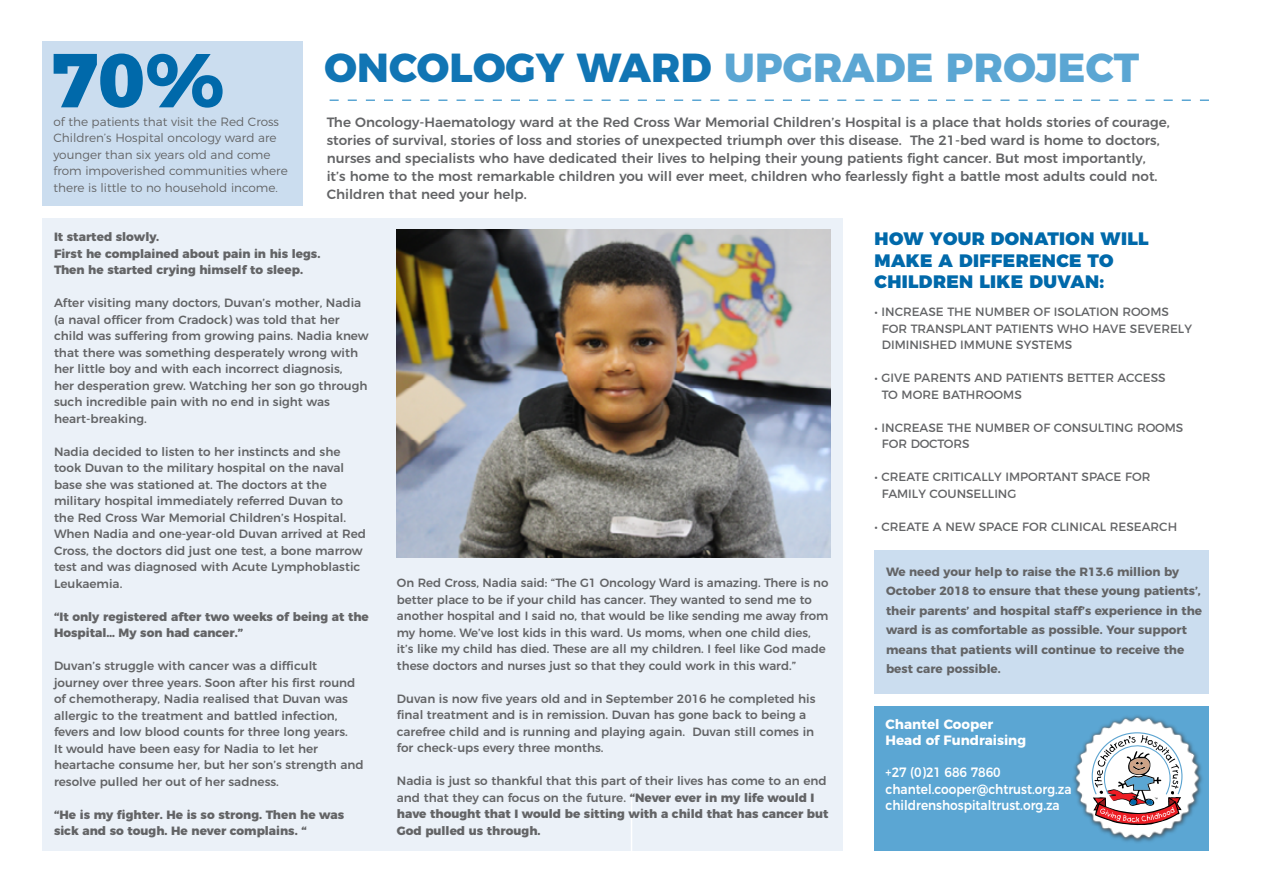
<style>
.page{position:relative;width:1263px;height:893px;background:#fff}
.page>*{position:absolute;margin:0;border:0;box-sizing:border-box;transform-origin:0 0}
.t1{font:800 40.5px "Montserrat";letter-spacing:.005em;color:#5ba6d3}
.t2{font:900 18px/21.6px "Montserrat";letter-spacing:.02em;color:#0069aa}
.t3{font:500 13.5px/18px "Montserrat";color:#636466}
.t4{font:500 13.5px/16.2px "Montserrat";color:#fff;scale:.9 1}
.t5{font:700 13.5px/16.2px "Montserrat";color:#fff}
.t6{font:500 12px/16.5px "Montserrat";color:#636466}
.t7{font:800 12px/16.5px "Montserrat";color:#636466}
.t8{font:12px/16.5px "Montserrat";color:#636466}
.t9{font:700 12px/19.5px "Montserrat";color:#636466}
.t10{font:300 12px/16.5px "Montserrat";color:#636466}
.s1{color:#1175b4}
.s2{font-weight:500}
</style>
<div class="page">
<div style="left:43px;top:218px;width:800px;height:632px;background:#ebf1f8"></div>
<div style="left:874px;top:706px;width:335px;height:144px;background:#5ba6d3"></div>
<img style="left:1050px;top:693px;width:159px;height:158px">
<svg style="left:330px;top:99px;width:879px;height:2px"></svg>
<hr style="left:631px;top:780px;width:1px;height:83px;background:#fff">
<div style="left:43px;top:41px;width:260px;height:165px;background:#cbddef"></div>
<svg style="left:54px;top:54px;width:169px;height:54px"></svg>
<div style="left:874px;top:550px;width:335px;height:143px;background:#cbddef"></div>
<svg style="left:1091px;top:732px;width:91px;height:119px"></svg>
<img style="left:397px;top:230px;width:434px;height:327px">
<h1 class="t1" style="left:325px;top:34px;width:816px"><span class="s1">ONCOLOGY WARD</span> UPGRADE PROJECT</h1>
<p class="t10" style="left:54px;top:112px;width:236px">of the patients that visit the Red Cross Children’s Hospital oncology ward are younger than six years old and come from impoverished communities where there is little to no household income.</p>
<p class="t3" style="left:327px;top:112px;width:844px">The Oncology-Haematology ward at the Red Cross War Memorial Children’s Hospital is a place that holds stories of courage, stories of survival, stories of loss and stories of unexpected triumph over this disease. The 21-bed ward is home to doctors, nurses and specialists who have dedicated their lives to helping their young patients fight cancer. But most importantly,<br>it’s home to the most remarkable children you will ever meet, children who fearlessly fight a battle most adults could not.<br>Children that need your help.</p>
<h2 class="t2" style="left:874px;top:226px;width:276px">HOW YOUR DONATION WILL<br>MAKE A DIFFERENCE TO<br>CHILDREN LIKE DUVAN:</h2>
<p class="t8" style="left:882px;top:303px;width:312px;text-indent:-7px">• INCREASE THE NUMBER OF ISOLATION ROOMS<br>FOR TRANSPLANT PATIENTS WHO HAVE SEVERELY<br>DIMINISHED IMMUNE SYSTEMS</p>
<p class="t8" style="left:882px;top:369px;width:285px;text-indent:-7px">• GIVE PARENTS AND PATIENTS BETTER ACCESS<br>TO MORE BATHROOMS</p>
<p class="t8" style="left:882px;top:418px;width:303px;text-indent:-7px">• INCREASE THE NUMBER OF CONSULTING ROOMS<br>FOR DOCTORS</p>
<p class="t8" style="left:882px;top:468px;width:270px;text-indent:-7px">• CREATE CRITICALLY IMPORTANT SPACE FOR<br>FAMILY COUNSELLING</p>
<p class="t8" style="left:874px;top:517px;width:304px">• CREATE A NEW SPACE FOR CLINICAL RESEARCH</p>
<p class="t9" style="left:886px;top:561px;width:317px">We need your help to raise the R13.6 million by October 2018 to ensure that these young patients’, their parents’ and hospital staff’s experience in the ward is as comfortable as possible. Your support means that patients will continue to receive the best care possible.</p>
<p class="t7" style="left:54px;top:228px;width:268px">It started slowly.<br>First he complained about pain in his legs.<br>Then he started crying himself to sleep.</p>
<p class="t6" style="left:54px;top:294px;width:316px">After visiting many doctors, Duvan’s mother, Nadia (a naval officer from Cradock) was told that her child was suffering from growing pains. Nadia knew that there was something desperately wrong with her little boy and with each incorrect diagnosis,<br>her desperation grew. Watching her son go through such incredible pain with no end in sight was heart-breaking.</p>
<p class="t6" style="left:54px;top:442px;width:313px">Nadia decided to listen to her instincts and she took Duvan to the military hospital on the naval base she was stationed at. The doctors at the military hospital immediately referred Duvan to the Red Cross War Memorial Children’s Hospital.<br>When Nadia and one-year-old Duvan arrived at Red Cross, the doctors did just one test, a bone marrow test and was diagnosed with Acute Lymphoblastic Leukaemia.</p>
<p class="t7" style="left:54px;top:607px;width:316px">“It only registered after two weeks of being at the<br>Hospital… My son had cancer.”</p>
<p class="t6" style="left:54px;top:657px;width:311px">Duvan’s struggle with cancer was a difficult journey over three years. Soon after his first round of chemotherapy, Nadia realised that Duvan was allergic to the treatment and battled infection, fevers and low blood counts for three long years.<br>It would have been easy for Nadia to let her heartache consume her, but her son’s strength and resolve pulled her out of her sadness.</p>
<p class="t7" style="left:54px;top:805px;width:292px">“He is my fighter. He is so strong. Then he was sick and so tough. He never complains. “</p>
<p class="t6" style="left:397px;top:574px;width:433px">On Red Cross, Nadia said: “The G1 Oncology Ward is amazing. There is no better place to be if your child has cancer. They wanted to send me to another hospital and I said no, that would be like sending me away from my home. We’ve lost kids in this ward. Us moms, when one child dies, it’s like my child has died. These are all my children. I feel like God made these doctors and nurses just so that they could work in this ward.”</p>
<p class="t6" style="left:397px;top:689px;width:420px">Duvan is now five years old and in September 2016 he completed his final treatment and is in remission. Duvan has gone back to being a carefree child and is running and playing again. Duvan still comes in for check-ups every three months.</p>
<p class="t7" style="left:397px;top:772px;width:433px"><span class="s2">Nadia is just so thankful that this part of their lives has come to an end and that they can focus on the future.</span> “Never ever in my life would I have thought that I would be sitting with a child that has cancer but God pulled us through.</p>
<p class="t5" style="left:885px;top:715px;width:142px">Chantel Cooper<br>Head of Fundraising</p>
<p class="t4" style="left:885px;top:763px;width:208px">+27 (0)21 686 7860 chantel.cooper@chtrust.org.za childrenshospitaltrust.org.za</p>
</div>
